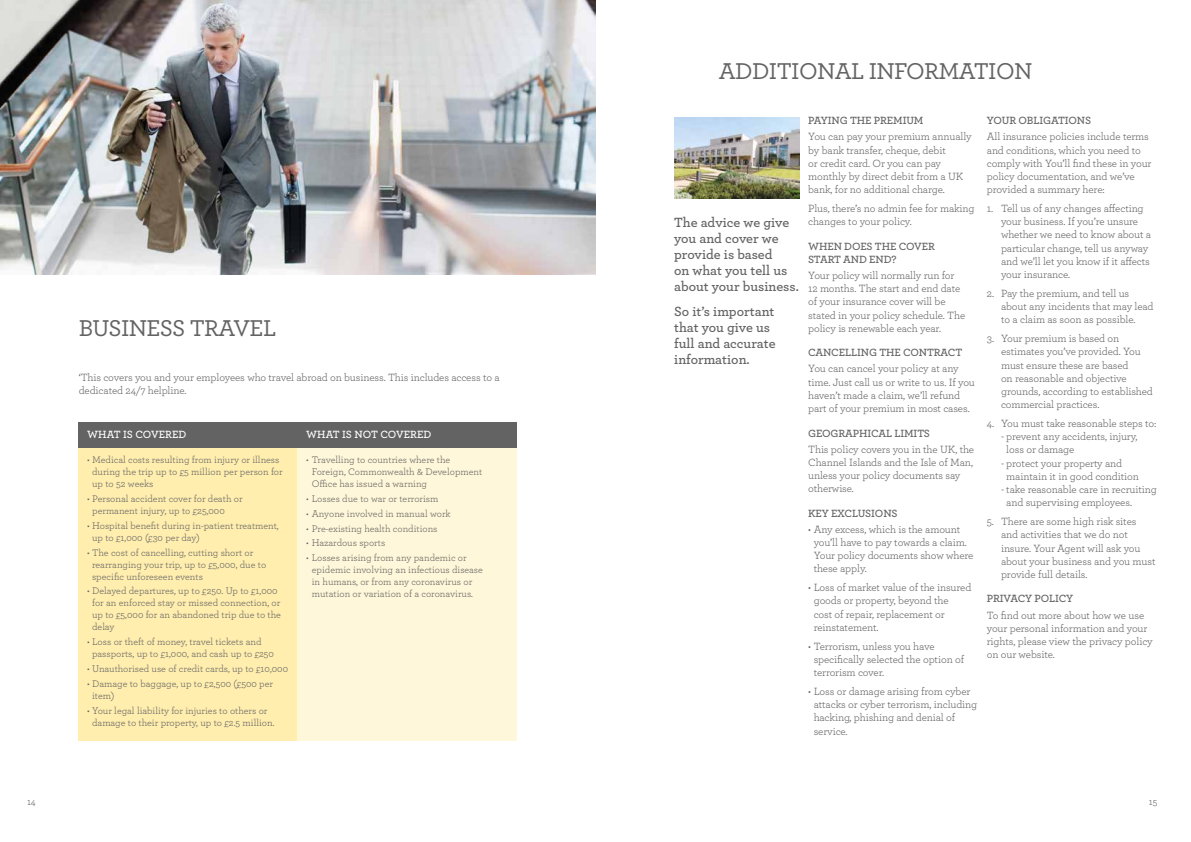
<style>
.page{position:relative;width:1191px;height:842px;background:#fff}
.page>*{position:absolute;margin:0;border:0;box-sizing:border-box;transform-origin:0 0}
.t1{font:500 24px "Archer";letter-spacing:-.025em;color:#646363}
.t2{font:600 14px/16px "Archer";color:#646363}
.t3{font:11px/13.2px "Archer";letter-spacing:-.01em;color:#646363}
.t4{font:600 11px/13.2px "Archer";letter-spacing:-.01em;color:#646363}
.t5{font:600 11px "Archer";color:#fff}
.t6{font:10px/12px "Archer";color:#646363}
</style>
<div class="page">
<div style="left:79px;top:448px;width:219px;height:293px;background:#ffeeae"></div>
<div style="left:298px;top:448px;width:219px;height:293px;background:#fff7d9"></div>
<img style="left:674px;top:117px;width:125px;height:81px">
<img style="left:0;top:0;width:595px;height:275px">
<div style="left:79px;top:422px;width:219px;height:26px;background:#646363"></div>
<div style="left:298px;top:422px;width:219px;height:26px;background:#646363"></div>
<p class="t6" style="left:27px;top:795px;width:10px">14</p>
<h1 class="t1" style="left:79px;top:311px;width:199px">BUSINESS TRAVEL</h1>
<p class="t3" style="left:79px;top:370px;width:422px">‘This covers you and your employees who travel abroad on business. This includes access to a dedicated 24/7 helpline.</p>
<p class="t5" style="left:87px;top:426px;width:101px">WHAT IS COVERED</p>
<p class="t5" style="left:306px;top:426px;width:127px">WHAT IS NOT COVERED</p>
<p class="t6" style="left:92px;top:453px;width:192px;text-indent:-5px">• Medical costs resulting from injury or illness during the trip up to £5 million per person for up to 52 weeks</p>
<p class="t6" style="left:92px;top:492px;width:152px;text-indent:-5px">• Personal accident cover for death or permanent injury, up to £25,000</p>
<p class="t6" style="left:92px;top:519px;width:188px;text-indent:-5px">• Hospital benefit during in-patient treatment, up to £1,000 (£30 per day)</p>
<p class="t6" style="left:92px;top:546px;width:176px;text-indent:-5px">• The cost of cancelling, cutting short or rearranging your trip, up to £5,000, due to specific unforeseen events</p>
<p class="t6" style="left:92px;top:584px;width:190px;text-indent:-5px">• Delayed departures, up to £250. Up to £1,000 for an enforced stay or missed connection, or up to £5,000 for an abandoned trip due to the delay</p>
<p class="t6" style="left:92px;top:635px;width:183px;text-indent:-5px">• Loss or theft of money, travel tickets and passports, up to £1,000, and cash up to £250</p>
<p class="t6" style="left:87px;top:662px;width:202px">• Unauthorised use of credit cards, up to £10,000</p>
<p class="t6" style="left:92px;top:677px;width:182px;text-indent:-5px">• Damage to baggage, up to £2,500 (£500 per item)</p>
<p class="t6" style="left:92px;top:704px;width:184px;text-indent:-5px">• Your legal liability for injuries to others or damage to their property, up to £2.5 million.</p>
<p class="t6" style="left:312px;top:453px;width:172px;text-indent:-6px">• Travelling to countries where the<br>Foreign, Commonwealth &amp; Development<br>Office has issued a warning</p>
<p class="t6" style="left:306px;top:492px;width:134px">• Losses due to war or terrorism</p>
<p class="t6" style="left:306px;top:507px;width:146px">• Anyone involved in manual work</p>
<p class="t6" style="left:306px;top:522px;width:133px">• Pre-existing health conditions</p>
<p class="t6" style="left:306px;top:536px;width:80px">• Hazardous sports</p>
<p class="t6" style="left:312px;top:551px;width:173px;text-indent:-6px">• Losses arising from any pandemic or epidemic involving an infectious disease in humans, or from any coronavirus or mutation or variation of a coronavirus.</p>
<h1 class="t1" style="left:719px;top:54px;width:315px">ADDITIONAL INFORMATION</h1>
<p class="t4" style="left:808px;top:113px;width:117px">PAYING THE PREMIUM</p>
<p class="t3" style="left:808px;top:130px;width:165px">You can pay your premium annually by bank transfer, cheque, debit<br>or credit card. Or you can pay monthly by direct debit from a UK bank, for no additional charge.</p>
<p class="t3" style="left:808px;top:201px;width:168px">Plus, there’s no admin fee for making changes to your policy.</p>
<p class="t4" style="left:808px;top:239px;width:128px">WHEN DOES THE COVER<br>START AND END?</p>
<p class="t3" style="left:808px;top:268px;width:159px">Your policy will normally run for<br>12 months. The start and end date of your insurance cover will be stated in your policy schedule. The policy is renewable each year.</p>
<p class="t4" style="left:808px;top:345px;width:155px">CANCELLING THE CONTRACT</p>
<p class="t3" style="left:808px;top:362px;width:168px">You can cancel your policy at any time. Just call us or write to us. If you haven’t made a claim, we’ll refund part of your premium in most cases.</p>
<p class="t4" style="left:808px;top:426px;width:123px">GEOGRAPHICAL LIMITS</p>
<p class="t3" style="left:808px;top:442px;width:167px">This policy covers you in the UK, the<br>Channel Islands and the Isle of Man, unless your policy documents say otherwise.</p>
<p class="t4" style="left:808px;top:506px;width:91px">KEY EXCLUSIONS</p>
<p class="t3" style="left:813px;top:522px;width:161px;text-indent:-6px">• Any excess, which is the amount you’ll have to pay towards a claim.<br>Your policy documents show where these apply.</p>
<p class="t3" style="left:813px;top:580px;width:159px;text-indent:-6px">• Loss of market value of the insured goods or property, beyond the<br>cost of repair, replacement or reinstatement.</p>
<p class="t3" style="left:813px;top:639px;width:152px;text-indent:-6px">• Terrorism, unless you have specifically selected the option of terrorism cover.</p>
<p class="t3" style="left:813px;top:684px;width:165px;text-indent:-6px">• Loss or damage arising from cyber attacks or cyber terrorism, including hacking, phishing and denial of service.</p>
<p class="t4" style="left:986px;top:113px;width:106px">YOUR OBLIGATIONS</p>
<p class="t3" style="left:986px;top:130px;width:166px">All insurance policies include terms and conditions, which you need to comply with You’ll find these in your policy documentation, and we’ve provided a summary here:</p>
<p class="t3" style="left:1001px;top:201px;width:152px;text-indent:-14px">1. Tell us of any changes affecting your business. If you’re unsure whether we need to know about a particular change, tell us anyway and we’ll let you know if it affects your insurance.</p>
<p class="t3" style="left:1001px;top:286px;width:154px;text-indent:-14px">2. Pay the premium, and tell us about any incidents that may lead to a claim as soon as possible.</p>
<p class="t3" style="left:1001px;top:331px;width:153px;text-indent:-14px">3. Your premium is based on estimates you’ve provided. You must ensure these are based<br>on reasonable and objective grounds, according to established commercial practices.</p>
<p class="t3" style="left:986px;top:416px;width:171px">4. You must take reasonable steps to:</p>
<p class="t3" style="left:1006px;top:429px;width:133px;text-indent:-5px">- prevent any accidents, injury, loss or damage</p>
<p class="t3" style="left:1006px;top:456px;width:134px;text-indent:-5px">- protect your property and maintain it in good condition</p>
<p class="t3" style="left:1006px;top:482px;width:152px;text-indent:-5px">- take reasonable care in recruiting and supervising employees.</p>
<p class="t3" style="left:1001px;top:514px;width:156px;text-indent:-14px">5. There are some high risk sites and activities that we do not insure. Your Agent will ask you about your business and you must provide full details.</p>
<p class="t4" style="left:986px;top:592px;width:88px">PRIVACY POLICY</p>
<p class="t3" style="left:986px;top:608px;width:167px">To find out more about how we use your personal information and your rights, please view the privacy policy on our website.</p>
<p class="t2" style="left:674px;top:214px;width:126px">The advice we give you and cover we provide is based<br>on what you tell us about your business.</p>
<p class="t2" style="left:674px;top:302px;width:103px">So it’s important that you give us full and accurate information.</p>
<p class="t6" style="left:1148px;top:795px;width:10px">15</p>
</div>
